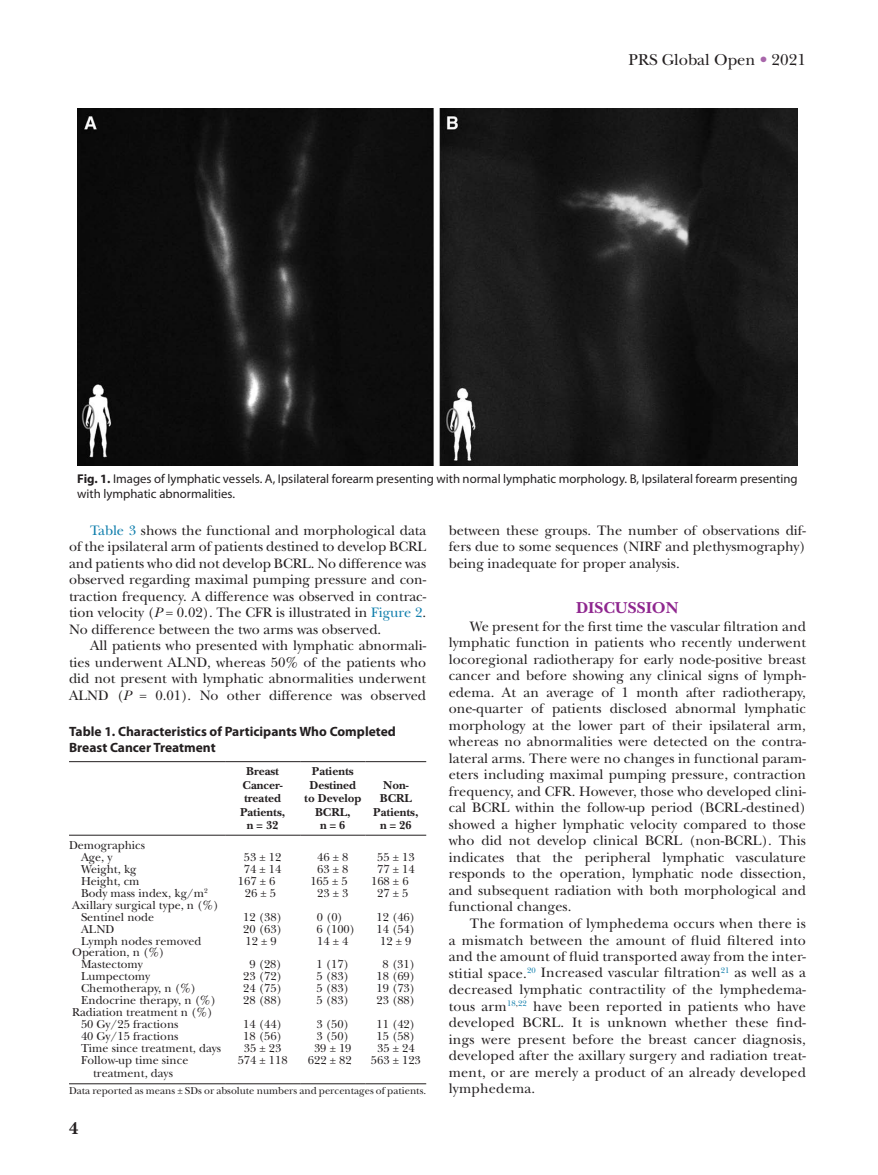
<style>
.page{position:relative;width:878px;height:1175px;background:#fff}
.page>*{position:absolute;margin:0;border:0;box-sizing:border-box;transform-origin:0 0}
.t1{font:700 18px "New Baskerville Std";color:#231f20}
.t2{font:16.5px "New Baskerville Std";color:#231f20}
.t3{font:700 16.5px "New Baskerville Std";color:#8f278f}
.t4{font:14.25px/16.5px "New Baskerville Std";color:#231f20;text-align:justify}
.t5{font:700 13.5px/16.5px "Myriad Pro";color:#231f20}
.t6{font:12.75px/15px "Myriad Pro";color:#231f20}
.t7{font:12px/12px "New Baskerville Std";color:#231f20}
.t8{font:700 12px/13.5px "New Baskerville Std";color:#231f20;text-align:center}
.t9{font:10.5px "New Baskerville Std";color:#231f20}
.s1{color:#a866aa}
.s2{font-weight:700}
.s3{color:#0f7eac}
.s4{font-style:italic}
</style>
<div class="page">
<img style="left:77px;top:108px;width:720px;height:357px">
<hr style="left:69px;top:761px;width:156px;height:1px;background:#231f20">
<hr style="left:225px;top:761px;width:75px;height:1px;background:#231f20">
<hr style="left:300px;top:761px;width:65px;height:1px;background:#231f20">
<hr style="left:365px;top:761px;width:61px;height:1px;background:#231f20">
<hr style="left:69px;top:834px;width:156px;height:1px;background:#231f20">
<hr style="left:225px;top:834px;width:75px;height:1px;background:#231f20">
<hr style="left:300px;top:834px;width:65px;height:1px;background:#231f20">
<hr style="left:365px;top:834px;width:61px;height:1px;background:#231f20">
<hr style="left:69px;top:1083px;width:156px;height:1px;background:#231f20">
<hr style="left:225px;top:1083px;width:75px;height:1px;background:#231f20">
<hr style="left:300px;top:1083px;width:65px;height:1px;background:#231f20">
<hr style="left:365px;top:1083px;width:61px;height:1px;background:#231f20">
<p class="t2" style="left:628px;top:50px;width:179px">PRS Global Open <span class="s1">•</span> 2021</p>
<p class="t6" style="left:77px;top:471px;width:722px"><span class="s2">Fig. 1.</span> I mages of lymphatic vessels. A, I psilateral forearm presenting with normal lymphatic morphology. B, I psilateral forearm presenting with lymphatic abnormalities.</p>
<p class="t4" style="left:69px;top:522px;width:359px;text-indent:21px"><span class="s3">Table 3</span> shows the functional and morphological data of the ipsilateral arm of patients destined to develop BCRL and patients who did not develop BCRL. No difference was observed regarding maximal pumping pressure and con&shy;traction frequency. A difference was observed in contrac&shy;tion velocity (<span class="s4">P</span> = 0.02). The CFR is illustrated in <span class="s3">Figure 2</span>.<br>No difference between the two arms was observed.</p>
<p class="t4" style="left:69px;top:637px;width:359px;text-indent:21px">All patients who presented with lymphatic abnormali&shy;ties underwent ALND, whereas 50% of the patients who did not present with lymphatic abnormalities underwent ALND (<span class="s4">P</span> = 0.01). No other difference was observed</p>
<p class="t5" style="left:69px;top:722px;width:328px">Table 1. Characteristics of Participants Who Completed<br>Breast Cancer Treatment</p>
<p class="t8" style="left:240px;top:764px;width:47px">Breast<br>Cancer&shy;treated<br>Patients, n = 32</p>
<p class="t8" style="left:304px;top:764px;width:59px">Patients<br>Destined to Develop<br>BCRL,<br>n = 6</p>
<p class="t8" style="left:373px;top:778px;width:47px">Non-<br>BCRL<br>Patients, n = 26</p>
<p class="t7" style="left:81px;top:839px;width:66px;text-indent:-12px">Demographics<br>Age, y</p>
<p class="t7" style="left:244px;top:851px;width:39px">53 ± 12</p>
<p class="t7" style="left:317px;top:851px;width:33px">46 ± 8</p>
<p class="t7" style="left:377px;top:851px;width:39px">55 ± 13</p>
<p class="t7" style="left:81px;top:863px;width:57px">Weight, kg</p>
<p class="t7" style="left:244px;top:863px;width:39px">74 ± 14</p>
<p class="t7" style="left:317px;top:863px;width:33px">63 ± 8</p>
<p class="t7" style="left:377px;top:863px;width:39px">77 ± 14</p>
<p class="t7" style="left:81px;top:875px;width:60px">Height, cm</p>
<p class="t7" style="left:238px;top:875px;width:39px">167 ± 6</p>
<p class="t7" style="left:310px;top:875px;width:39px">165 ± 5</p>
<p class="t7" style="left:371px;top:875px;width:39px">168 ± 6</p>
<p class="t7" style="left:81px;top:887px;width:128px">Body mass index, kg/m<sup>2</sup></p>
<p class="t7" style="left:245px;top:887px;width:33px">26 ± 5</p>
<p class="t7" style="left:317px;top:887px;width:33px">23 ± 3</p>
<p class="t7" style="left:377px;top:887px;width:33px">27 ± 5</p>
<p class="t7" style="left:81px;top:899px;width:139px;text-indent:-9px">Axillary surgical type, n (%)<br>Sentinel node</p>
<p class="t7" style="left:243px;top:910px;width:40px">12 (38)</p>
<p class="t7" style="left:317px;top:910px;width:28px">0 (0)</p>
<p class="t7" style="left:376px;top:910px;width:40px">12 (46)</p>
<p class="t7" style="left:81px;top:922px;width:35px">ALND</p>
<p class="t7" style="left:243px;top:922px;width:40px">20 (63)</p>
<p class="t7" style="left:316px;top:922px;width:40px">6 (100)</p>
<p class="t7" style="left:376px;top:922px;width:40px">14 (54)</p>
<p class="t7" style="left:81px;top:934px;width:122px">Lymph nodes removed</p>
<p class="t7" style="left:245px;top:934px;width:33px">12 ± 9</p>
<p class="t7" style="left:317px;top:934px;width:33px">14 ± 4</p>
<p class="t7" style="left:380px;top:934px;width:33px">12 ± 9</p>
<p class="t7" style="left:81px;top:946px;width:85px;text-indent:-9px">Operation, n (%)<br>Mastectomy</p>
<p class="t7" style="left:249px;top:958px;width:34px">9 (28)</p>
<p class="t7" style="left:316px;top:958px;width:34px">1 (17)</p>
<p class="t7" style="left:382px;top:958px;width:34px">8 (31)</p>
<p class="t7" style="left:81px;top:970px;width:71px">Lumpectomy</p>
<p class="t7" style="left:243px;top:970px;width:40px">23 (72)</p>
<p class="t7" style="left:316px;top:970px;width:34px">5 (83)</p>
<p class="t7" style="left:376px;top:970px;width:40px">18 (69)</p>
<p class="t7" style="left:81px;top:982px;width:117px">Chemotherapy, n (%)</p>
<p class="t7" style="left:243px;top:982px;width:40px">24 (75)</p>
<p class="t7" style="left:316px;top:982px;width:34px">5 (83)</p>
<p class="t7" style="left:376px;top:982px;width:40px">19 (73)</p>
<p class="t7" style="left:81px;top:994px;width:136px">Endocrine therapy, n (%)</p>
<p class="t7" style="left:243px;top:994px;width:40px">28 (88)</p>
<p class="t7" style="left:316px;top:994px;width:34px">5 (83)</p>
<p class="t7" style="left:376px;top:994px;width:40px">23 (88)</p>
<p class="t7" style="left:81px;top:1006px;width:133px;text-indent:-9px">Radiation treatment n (%)<br>50 Gy/25 fractions</p>
<p class="t7" style="left:243px;top:1018px;width:40px">14 (44)</p>
<p class="t7" style="left:316px;top:1018px;width:34px">3 (50)</p>
<p class="t7" style="left:376px;top:1018px;width:40px">11 (42)</p>
<p class="t7" style="left:81px;top:1030px;width:99px">40 Gy/15 fractions</p>
<p class="t7" style="left:243px;top:1030px;width:40px">18 (56)</p>
<p class="t7" style="left:316px;top:1030px;width:34px">3 (50)</p>
<p class="t7" style="left:376px;top:1030px;width:40px">15 (58)</p>
<p class="t7" style="left:81px;top:1042px;width:142px">Time since treatment, days</p>
<p class="t7" style="left:244px;top:1042px;width:39px">35 ± 23</p>
<p class="t7" style="left:314px;top:1042px;width:39px">39 ± 19</p>
<p class="t7" style="left:377px;top:1042px;width:39px">35 ± 24</p>
<p class="t7" style="left:81px;top:1053px;width:109px;line-height:13.5px;text-align:center">Follow-up time since treatment, days</p>
<p class="t7" style="left:238px;top:1054px;width:51px">574 ± 118</p>
<p class="t7" style="left:308px;top:1054px;width:45px">622 ± 82</p>
<p class="t7" style="left:371px;top:1054px;width:51px">563 ± 123</p>
<p class="t9" style="left:69px;top:1084px;width:358px">Data reported as means ± SDs or absolute numbers and percentages of patients.</p>
<p class="t1" style="left:69px;top:1118px;width:11px">4</p>
<p class="t4" style="left:449px;top:522px;width:358px">between these groups. The number of observations dif&shy;fers due to some sequences (NIRF and plethysmography) being inadequate for proper analysis.</p>
<p class="t3" style="left:576px;top:598px;width:104px">DISCUSSION</p>
<p class="t4" style="left:448px;top:618px;width:359px;text-indent:21px">We present for the first time the vascular filtration and lymphatic function in patients who recently underwent locoregional radiotherapy for early node-positive breast cancer and before showing any clinical signs of lymph&shy;edema. At an average of 1 month after radiotherapy, one-quarter of patients disclosed abnormal lymphatic morphology at the lower part of their ipsilateral arm, whereas no abnormalities were detected on the contra&shy;lateral arms. There were no changes in functional param&shy;eters including maximal pumping pressure, contraction frequency, and CFR. However, those who developed clini&shy;cal BCRL within the follow-up period (BCRL-destined) showed a higher lymphatic velocity compared to those who did not develop clinical BCRL (non-BCRL). This indicates that the peripheral lymphatic vasculature responds to the operation, lymphatic node dissection, and subsequent radiation with both morphological and functional changes.</p>
<p class="t4" style="left:448px;top:915px;width:359px;text-indent:21px">The formation of lymphedema occurs when there is a mismatch between the amount of fluid filtered into and the amount of fluid transported away from the inter&shy;stitial space.<sup>20</sup> Increased vascular filtration<sup>21</sup> as well as a decreased lymphatic contractility of the lymphedema&shy;tous arm<sup>18</sup><sup>,</sup><sup>22</sup> have been reported in patients who have developed BCRL. It is unknown whether these find&shy;ings were present before the breast cancer diagnosis, developed after the axillary surgery and radiation treat&shy;ment, or are merely a product of an already developed lymphedema.</p>
</div>
